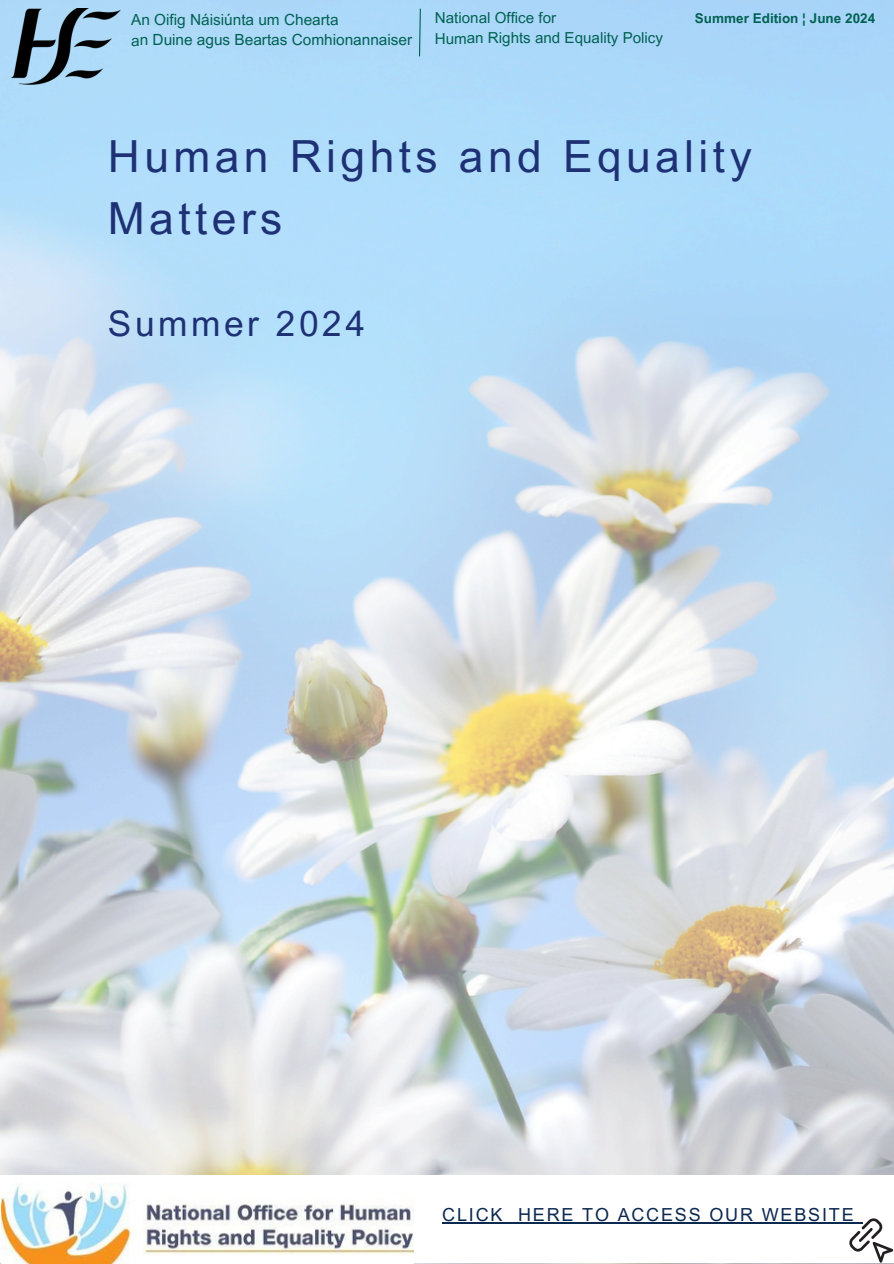
<style>
.page{position:relative;width:894px;height:1264px;background:#fff}
.page>*{position:absolute;margin:0;border:0;box-sizing:border-box;transform-origin:0 0}
.t1{font:44.25px/61.8px "Arial MT Pro";letter-spacing:.1em;color:#1e3174}
.t2{font:35.25px "Arial MT Pro";letter-spacing:.1em;color:#1e3174}
.t3{font:18px "Arial MT Pro";letter-spacing:.1em;color:#0c2950}
.t4{font:15.3px/20.4px "Arial MT Pro";color:#006152}
.t5{font:15.15px/20.1px "Arial MT Pro";color:#006152}
.t6{font:700 13.5px "Arial MT Pro";color:#006152}
</style>
<div class="page">
<img style="left:0;top:0;width:893px;height:1175px">
<img style="left:1px;top:1184px;width:412px;height:78px">
<svg style="left:418px;top:8px;width:3px;height:49px"></svg>
<img style="left:11px;top:9px;width:110px;height:76px">
<hr style="left:442px;top:1222px;width:62px;height:1px;background:#0c2950">
<svg style="left:504px;top:1222px;width:14px;height:1px"></svg>
<hr style="left:518px;top:1222px;width:337px;height:1px;background:#0c2950">
<svg style="left:849px;top:1218px;width:44px;height:44px"></svg>
<h2 class="t4" style="left:131px;top:11px;width:282px">An Oifig Náisiúnta um Chearta<br>an Duine agus Beartas Comhionannaiser</h2>
<p class="t5" style="left:435px;top:10px;width:230px">National Office for<br>Human Rights and Equality Policy</p>
<h3 class="t6" style="left:694px;top:14px;width:182px">Summer Edition ¦ June 2024</h3>
<p class="t1" style="left:108px;top:131px;width:645px">Human Rights and Equality<br>Matters</p>
<p class="t2" style="left:108px;top:310px;width:258px">Summer 2024</p>
<h4 class="t3" style="left:442px;top:1207px;width:413px">CLICK HERE TO ACCESS OUR WEBSITE</h4>
</div>
